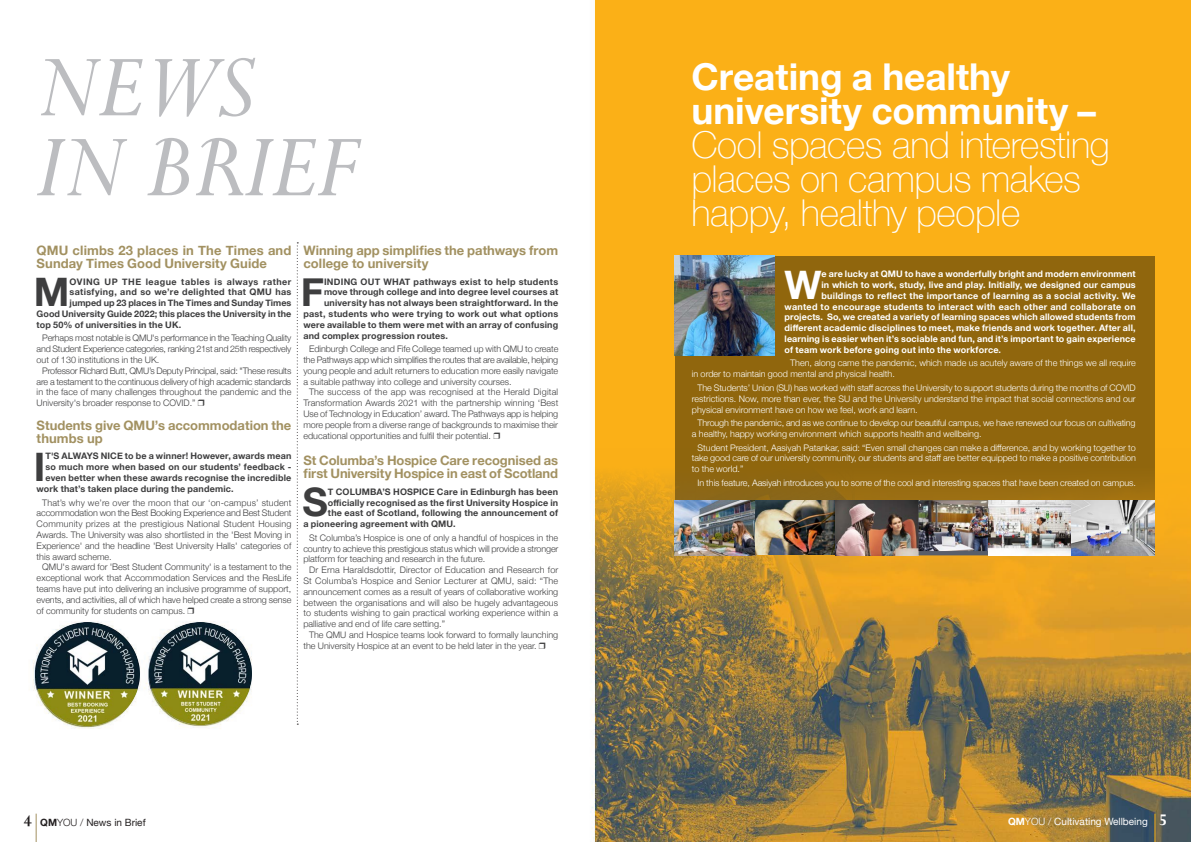
<style>
.page{position:relative;width:1191px;height:842px;background:#fff}
.page>*{position:absolute;margin:0;border:0;box-sizing:border-box;transform-origin:0 0}
.t1{font:italic 101.2px/79.9px "Perpetua";color:#bcbdc0}
.Body-HN-9pt-90G{font:700 39.3px "Helvetica Neue";color:#3e3e3f}
.Body-HN-9pt-90G-2{font:700 39.3px "Helvetica Neue";color:#fff}
.Headline-NH-Thin-47p{font:100 37px/34px "Helvetica Neue";letter-spacing:-.01em;color:#fff}
.Body-HN-9pt-90G-3{font:700 13px/13px "Helvetica Neue";color:#a29161}
.t2{font:10px "Helvetica Neue";color:#fff}
.t3{font:10px "Helvetica Neue";color:#231f20}
.Body-HN-9pt-90G-4{font:300 9px/10.8px "Helvetica Neue";color:#3e3e3f;text-align:justify}
.Body-HN-9pt-90G-5{font:300 9px/10.8px "Helvetica Neue";letter-spacing:-.005em;color:#fff}
.Body-HN-9pt-90G-6{font:700 9px "Helvetica Neue";letter-spacing:.02em;color:#3e3e3f}
.Body-HN-9pt-90G-7{font:700 9px "Helvetica Neue";letter-spacing:.015em;color:#fff}
.Body-HN-9pt-90G-8{font:700 9px "Helvetica Neue";letter-spacing:.055em;color:#3e3e3f}
.s1{font-weight:700}
.s2{font-family:"Perpetua";font-weight:700;font-size:18px}
.s3{font-weight:300}
</style>
<div class="page">
<div style="left:595px;top:0;width:596px;height:842px;background:#fbb017"></div>
<div style="left:675px;top:256px;width:479px;height:244px;background:#90660d"></div>
<img style="left:595px;top:449px;width:596px;height:393px">
<img style="left:675px;top:500px;width:243px;height:56px">
<svg style="left:918px;top:551px;width:70px;height:4px"></svg>
<img style="left:918px;top:500px;width:70px;height:51px">
<img style="left:988px;top:500px;width:166px;height:56px">
<img style="left:36px;top:622px;width:103px;height:104px">
<img style="left:149px;top:622px;width:102px;height:103px">
<img style="left:675px;top:256px;width:99px;height:99px">
<svg style="left:297px;top:242px;width:1px;height:483px"></svg>
<svg style="left:36px;top:814px;width:1px;height:28px"></svg>
<svg style="left:1154px;top:814px;width:1px;height:28px"></svg>
<p class="t1" style="left:36px;top:50px;width:323px">NEWS<br>IN BRIEF</p>
<p class="Body-HN-9pt-90G-3" style="left:37px;top:244px;width:256px">QMU climbs 23 places in The Times and<br>Sunday Times Good University Guide</p>
<p class="Body-HN-9pt-90G" style="left:34px;top:261px;width:37px">M</p>
<p class="Body-HN-9pt-90G-8" style="left:70px;top:274px;width:223px">OVING UP THE league tables is always rather</p>
<p class="Body-HN-9pt-90G-6" style="left:70px;top:285px;width:223px">satisfying, and so we’re delighted that QMU has</p>
<p class="Body-HN-9pt-90G-6" style="left:70px;top:296px;width:223px">jumped up 23 places in The Times and Sunday Times</p>
<p class="Body-HN-9pt-90G-6" style="left:37px;top:307px;width:256px">Good University Guide 2022; this places the University in the</p>
<p class="Body-HN-9pt-90G-6" style="left:37px;top:317px;width:146px">top 50% of universities in the UK.</p>
<p class="Body-HN-9pt-90G-4" style="left:37px;top:332px;width:256px;text-indent:6px">Perhaps most notable is QMU's performance in the Teaching Quality and Student Experience categories, ranking 21st and 25th respectively out of 130 institutions in the UK.</p>
<p class="Body-HN-9pt-90G-4" style="left:37px;top:365px;width:256px;text-indent:6px">Professor Richard Butt, QMU’s Deputy Principal, said: "These results are a testament to the continuous delivery of high academic standards in the face of many challenges throughout the pandemic and the University's broader response to COVID.” ❒</p>
<p class="Body-HN-9pt-90G-3" style="left:37px;top:419px;width:256px">Students give QMU’s accommodation the thumbs up</p>
<p class="Body-HN-9pt-90G" style="left:34px;top:436px;width:13px">I</p>
<p class="Body-HN-9pt-90G-6" style="left:46px;top:449px;width:247px">T'S ALWAYS NICE to be a winner! However, awards mean</p>
<p class="Body-HN-9pt-90G-6" style="left:46px;top:460px;width:247px">so much more when based on our students’ feedback -</p>
<p class="Body-HN-9pt-90G-6" style="left:46px;top:471px;width:247px">even better when these awards recognise the incredible</p>
<p class="Body-HN-9pt-90G-6" style="left:37px;top:482px;width:198px">work that’s taken place during the pandemic.</p>
<p class="Body-HN-9pt-90G-4" style="left:37px;top:496px;width:256px;text-indent:6px">That’s why we’re over the moon that our ‘on-campus’ student accommodation won the Best Booking Experience and Best Student Community prizes at the prestigious National Student Housing Awards. The University was also shortlisted in the 'Best Moving in Experience' and the headline 'Best University Halls' categories of this award scheme.</p>
<p class="Body-HN-9pt-90G-4" style="left:37px;top:561px;width:256px;text-indent:6px">QMU's award for 'Best Student Community' is a testament to the exceptional work that Accommodation Services and the ResLife teams have put into delivering an inclusive programme of support, events, and activities, all of which have helped create a strong sense of community for students on campus. ❒</p>
<p class="Body-HN-9pt-90G-3" style="left:303px;top:244px;width:256px">Winning app simplifies the pathways from college to university</p>
<p class="Body-HN-9pt-90G" style="left:301px;top:261px;width:25px">F</p>
<p class="Body-HN-9pt-90G-6" style="left:324px;top:274px;width:236px">INDING OUT WHAT pathways exist to help students</p>
<p class="Body-HN-9pt-90G-6" style="left:324px;top:285px;width:236px">move through college and into degree level courses at</p>
<p class="Body-HN-9pt-90G-6" style="left:324px;top:296px;width:236px">university has not always been straightforward. In the</p>
<p class="Body-HN-9pt-90G-6" style="left:303px;top:307px;width:256px">past, students who were trying to work out what options</p>
<p class="Body-HN-9pt-90G-6" style="left:303px;top:317px;width:256px">were available to them were met with an array of confusing</p>
<p class="Body-HN-9pt-90G-6" style="left:303px;top:328px;width:146px">and complex progression routes.</p>
<p class="Body-HN-9pt-90G-4" style="left:303px;top:343px;width:256px;text-indent:6px">Edinburgh College and Fife College teamed up with QMU to create the Pathways app which simplifies the routes that are available, helping young people and adult returners to education more easily navigate a suitable pathway into college and university courses.</p>
<p class="Body-HN-9pt-90G-4" style="left:303px;top:386px;width:256px;text-indent:6px">The success of the app was recognised at the Herald Digital Transformation Awards 2021 with the partnership winning ‘Best Use of Technology in Education’ award. The Pathways app is helping more people from a diverse range of backgrounds to maximise their educational opportunities and fulfil their potential. ❒</p>
<p class="Body-HN-9pt-90G-3" style="left:303px;top:454px;width:256px">St Columba’s Hospice Care recognised as first University Hospice in east of Scotland</p>
<p class="Body-HN-9pt-90G" style="left:302px;top:471px;width:27px">S</p>
<p class="Body-HN-9pt-90G-6" style="left:328px;top:484px;width:232px">T COLUMBA’S HOSPICE Care in Edinburgh has been</p>
<p class="Body-HN-9pt-90G-6" style="left:328px;top:495px;width:232px">officially recognised as the first University Hospice in</p>
<p class="Body-HN-9pt-90G-6" style="left:328px;top:506px;width:232px">the east of Scotland, following the announcement of</p>
<p class="Body-HN-9pt-90G-6" style="left:303px;top:517px;width:154px">a pioneering agreement with QMU.</p>
<p class="Body-HN-9pt-90G-4" style="left:303px;top:532px;width:256px;text-indent:6px">St Columba’s Hospice is one of only a handful of hospices in the country to achieve this prestigious status which will provide a stronger platform for teaching and research in the future.</p>
<p class="Body-HN-9pt-90G-4" style="left:303px;top:564px;width:256px;text-indent:6px">Dr Erna Haraldsdottir, Director of Education and Research for St Columba’s Hospice and Senior Lecturer at QMU, said: “The announcement comes as a result of years of collaborative working between the organisations and will also be hugely advantageous to students wishing to gain practical working experience within a palliative and end of life care setting.”</p>
<p class="Body-HN-9pt-90G-4" style="left:303px;top:629px;width:256px;text-indent:6px">The QMU and Hospice teams look forward to formally launching the University Hospice at an event to be held later in the year. ❒</p>
<p class="Headline-NH-Thin-47p" style="left:691px;top:59px;width:420px"><span class="s1">Creating a healthy university community –<br></span>Cool spaces and interesting places on campus makes happy, healthy people</p>
<p class="Body-HN-9pt-90G-2" style="left:784px;top:254px;width:39px">W</p>
<p class="Body-HN-9pt-90G-7" style="left:821px;top:267px;width:316px">e are lucky at QMU to have a wonderfully bright and modern environment</p>
<p class="Body-HN-9pt-90G-7" style="left:821px;top:278px;width:316px">in which to work, study, live and play. Initially, we designed our campus</p>
<p class="Body-HN-9pt-90G-7" style="left:821px;top:289px;width:316px">buildings to reflect the importance of learning as a social activity. We</p>
<p class="Body-HN-9pt-90G-7" style="left:784px;top:299px;width:353px">wanted to encourage students to interact with each other and collaborate on</p>
<p class="Body-HN-9pt-90G-7" style="left:784px;top:310px;width:353px">projects. So, we created a variety of learning spaces which allowed students from</p>
<p class="Body-HN-9pt-90G-7" style="left:784px;top:321px;width:353px">different academic disciplines to meet, make friends and work together. After all,</p>
<p class="Body-HN-9pt-90G-7" style="left:784px;top:332px;width:353px">learning is easier when it’s sociable and fun, and it’s important to gain experience</p>
<p class="Body-HN-9pt-90G-7" style="left:784px;top:343px;width:218px">of team work before going out into the workforce.</p>
<p class="Body-HN-9pt-90G-5" style="left:692px;top:357px;width:445px;text-indent:98px">Then, along came the pandemic, which made us acutely aware of the things we all require in order to maintain good mental and physical health.</p>
<p class="Body-HN-9pt-90G-5" style="left:692px;top:382px;width:445px;text-align:justify;text-indent:6px">The Students’ Union (SU) has worked with staff across the University to support students during the months of COVID restrictions. Now, more than ever, the SU and the University understand the impact that social connections and our physical environment have on how we feel, work and learn.</p>
<p class="Body-HN-9pt-90G-5" style="left:692px;top:417px;width:445px;text-indent:6px">Through the pandemic, and as we continue to develop our beautiful campus, we have renewed our focus on cultivating a healthy, happy working environment which supports health and wellbeing.</p>
<p class="Body-HN-9pt-90G-5" style="left:692px;top:441px;width:445px;text-align:justify;text-indent:6px">Student President, Aasiyah Patankar, said: “Even small changes can make a difference, and by working together to take good care of our university community, our students and staff are better equipped to make a positive contribution to the world.”</p>
<p class="Body-HN-9pt-90G-5" style="left:697px;top:477px;width:440px">In this feature, Aasiyah introduces you to some of the cool and interesting spaces that have been created on campus.</p>
<p class="t3" style="left:24px;top:815px;width:123px"><span class="s2">4</span> <span class="s1">QM</span><span class="s3">YOU /</span> News in Brief</p>
<p class="t2" style="left:1008px;top:814px;width:160px"><span class="s1">QM</span><span class="s3">YOU /</span> Cultivating Wellbeing <span class="s2">5</span></p>
</div>
